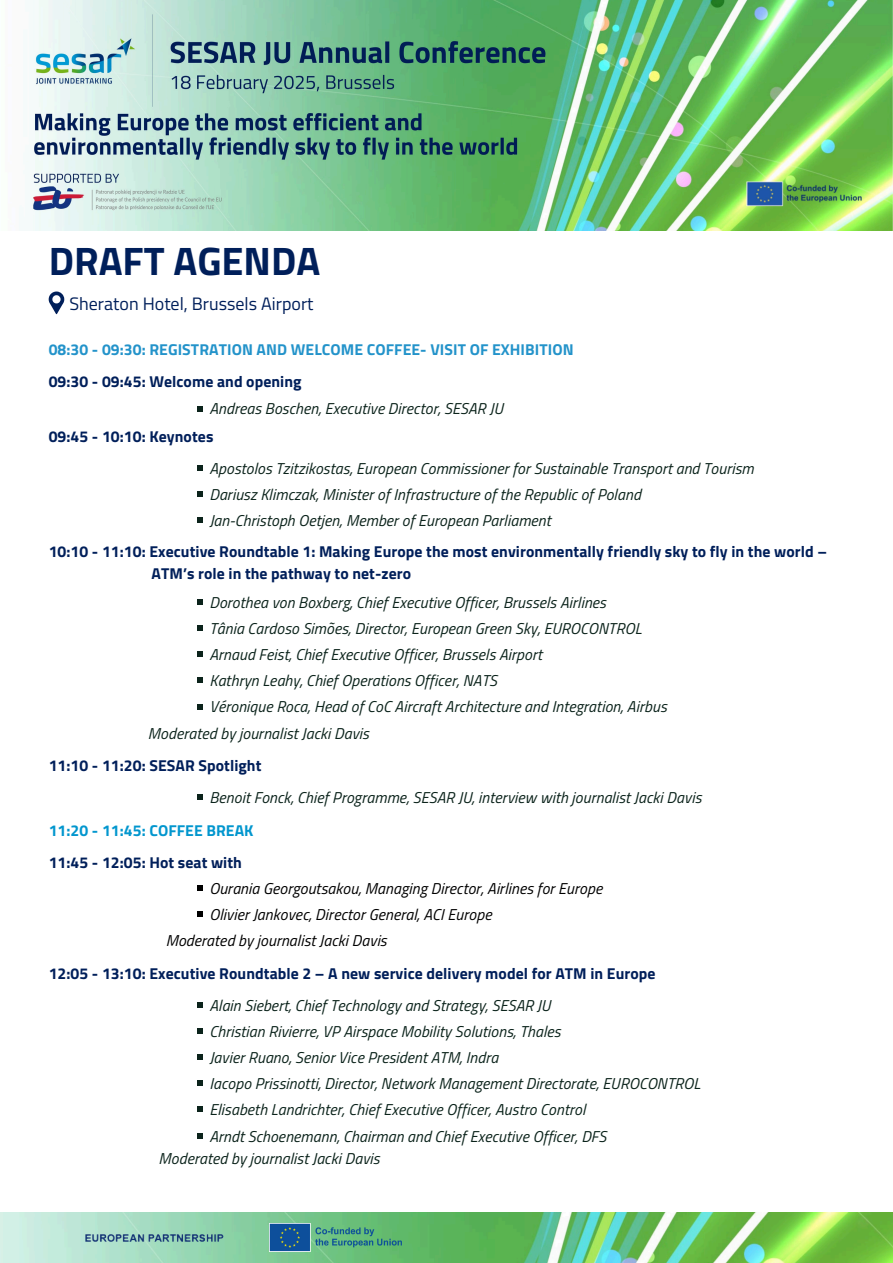
<style>
.page{position:relative;width:893px;height:1263px;background:#fff}
.page>*{position:absolute;margin:0;border:0;box-sizing:border-box;transform-origin:0 0}
.t1{font:700 39.75px "Titillium Web";color:#001f5a}
.t2{font:18px "Titillium Web";color:#001f5a}
.t3{font:italic 15.75px "Titillium Web";letter-spacing:.005em;color:#0b231b}
.t4{font:700 15.75px/22px "Titillium Web";letter-spacing:.005em;color:#001f5a}
.t5{font:italic 15.75px "Titillium Web";letter-spacing:.005em;color:#000}
.t6{font:700 15.75px "Titillium Web";letter-spacing:.005em;color:#2393ca}
.t7{font:700 15.75px "Titillium Web";letter-spacing:.005em;color:#0296ce}
</style>
<div class="page">
<svg style="left:197px;top:406px;width:6px;height:5px"></svg>
<svg style="left:197px;top:465px;width:6px;height:6px"></svg>
<svg style="left:197px;top:491px;width:6px;height:6px"></svg>
<svg style="left:197px;top:517px;width:6px;height:6px"></svg>
<svg style="left:197px;top:599px;width:6px;height:6px"></svg>
<svg style="left:197px;top:625px;width:6px;height:6px"></svg>
<svg style="left:197px;top:651px;width:6px;height:6px"></svg>
<svg style="left:197px;top:677px;width:6px;height:6px"></svg>
<svg style="left:197px;top:704px;width:6px;height:5px"></svg>
<svg style="left:197px;top:794px;width:6px;height:6px"></svg>
<svg style="left:197px;top:885px;width:6px;height:6px"></svg>
<svg style="left:197px;top:911px;width:6px;height:6px"></svg>
<svg style="left:197px;top:1002px;width:6px;height:6px"></svg>
<svg style="left:197px;top:1028px;width:6px;height:6px"></svg>
<svg style="left:197px;top:1054px;width:6px;height:6px"></svg>
<svg style="left:197px;top:1080px;width:6px;height:6px"></svg>
<svg style="left:197px;top:1106px;width:6px;height:6px"></svg>
<svg style="left:197px;top:1133px;width:6px;height:5px"></svg>
<svg style="left:49px;top:291px;width:15px;height:23px"></svg>
<img style="left:0;top:1212px;width:893px;height:50px">
<img style="left:269px;top:1223px;width:132px;height:28px">
<img style="left:75px;top:1228px;width:159px;height:18px">
<img style="left:31px;top:1px;width:862px;height:230px">
<p class="t1" style="left:49px;top:230px;width:273px">DRAFT AGENDA</p>
<p class="t2" style="left:69px;top:290px;width:246px">Sheraton Hotel, Brussels Airport</p>
<p class="t6" style="left:49px;top:337px;width:526px">08:30 - 09:30: REGISTRATION AND WELCOME COFFEE- VISIT OF EXHIBITION</p>
<h1 class="t4" style="left:49px;top:370px;width:254px">09:30 - 09:45: Welcome and opening</h1>
<p class="t3" style="left:209px;top:397px;width:295px">Andreas Boschen, Executive Director, SESAR JU</p>
<h2 class="t4" style="left:49px;top:425px;width:166px">09:45 - 10:10: Keynotes</h2>
<h3 class="t3" style="left:209px;top:456px;width:546px">Apostolos Tzitzikostas, European Commissioner for Sustainable Transport and Tourism</h3>
<h4 class="t3" style="left:209px;top:482px;width:433px">Dariusz Klimczak, Minister of Infrastructure of the Republic of Poland</h4>
<p class="t3" style="left:209px;top:508px;width:343px">Jan-Christoph Oetjen, Member of European Parliament</p>
<h4 class="t4" style="left:151px;top:540px;width:677px;text-indent:-103px">10:10 - 11:10: Executive Roundtable 1: Making Europe the most environmentally friendly sky to fly in the world –<br>ATM’s role in the pathway to net-zero</h4>
<p class="t3" style="left:209px;top:590px;width:398px">Dorothea von Boxberg, Chief Executive Officer, Brussels Airlines</p>
<p class="t3" style="left:209px;top:616px;width:433px">Tânia Cardoso Simões, Director, European Green Sky, EUROCONTROL</p>
<p class="t3" style="left:209px;top:642px;width:334px">Arnaud Feist, Chief Executive Officer, Brussels Airport</p>
<h4 class="t3" style="left:209px;top:668px;width:289px">Kathryn Leahy, Chief Operations Officer, NATS</h4>
<p class="t3" style="left:209px;top:694px;width:459px">Véronique Roca, Head of CoC Aircraft Architecture and Integration, Airbus</p>
<p class="t3" style="left:148px;top:721px;width:223px">Moderated by journalist Jacki Davis</p>
<p class="t4" style="left:49px;top:754px;width:214px">11:10 - 11:20: SESAR Spotlight</p>
<p class="t3" style="left:209px;top:785px;width:493px">Benoit Fonck, Chief Programme, SESAR JU, interview with journalist Jacki Davis</p>
<p class="t7" style="left:49px;top:818px;width:206px">11:20 - 11:45: COFFEE BREAK</p>
<p class="t4" style="left:49px;top:851px;width:195px">11:45 - 12:05: Hot seat with</p>
<h4 class="t5" style="left:209px;top:876px;width:394px">Ourania Georgoutsakou, Managing Director, Airlines for Europe</h4>
<p class="t5" style="left:209px;top:902px;width:284px">Olivier Jankovec, Director General, ACI Europe</p>
<h3 class="t5" style="left:166px;top:928px;width:223px">Moderated by journalist Jacki Davis</h3>
<h4 class="t4" style="left:49px;top:962px;width:608px">12:05 - 13:10: Executive Roundtable 2 – A new service delivery model for ATM in Europe</h4>
<p class="t3" style="left:209px;top:993px;width:343px">Alain Siebert, Chief Technology and Strategy, SESAR JU</p>
<p class="t3" style="left:209px;top:1019px;width:353px">Christian Rivierre, VP Airspace Mobility Solutions, Thales</p>
<p class="t3" style="left:209px;top:1045px;width:290px">Javier Ruano, Senior Vice President ATM, Indra</p>
<h4 class="t3" style="left:209px;top:1071px;width:492px">Iacopo Prissinotti, Director, Network Management Directorate, EUROCONTROL</h4>
<p class="t3" style="left:209px;top:1097px;width:377px">Elisabeth Landrichter, Chief Executive Officer, Austro Control</p>
<p class="t3" style="left:209px;top:1123px;width:398px">Arndt Schoenemann, Chairman and Chief Executive Officer, DFS</p>
<p class="t3" style="left:159px;top:1146px;width:223px">Moderated by journalist Jacki Davis</p>
</div>
